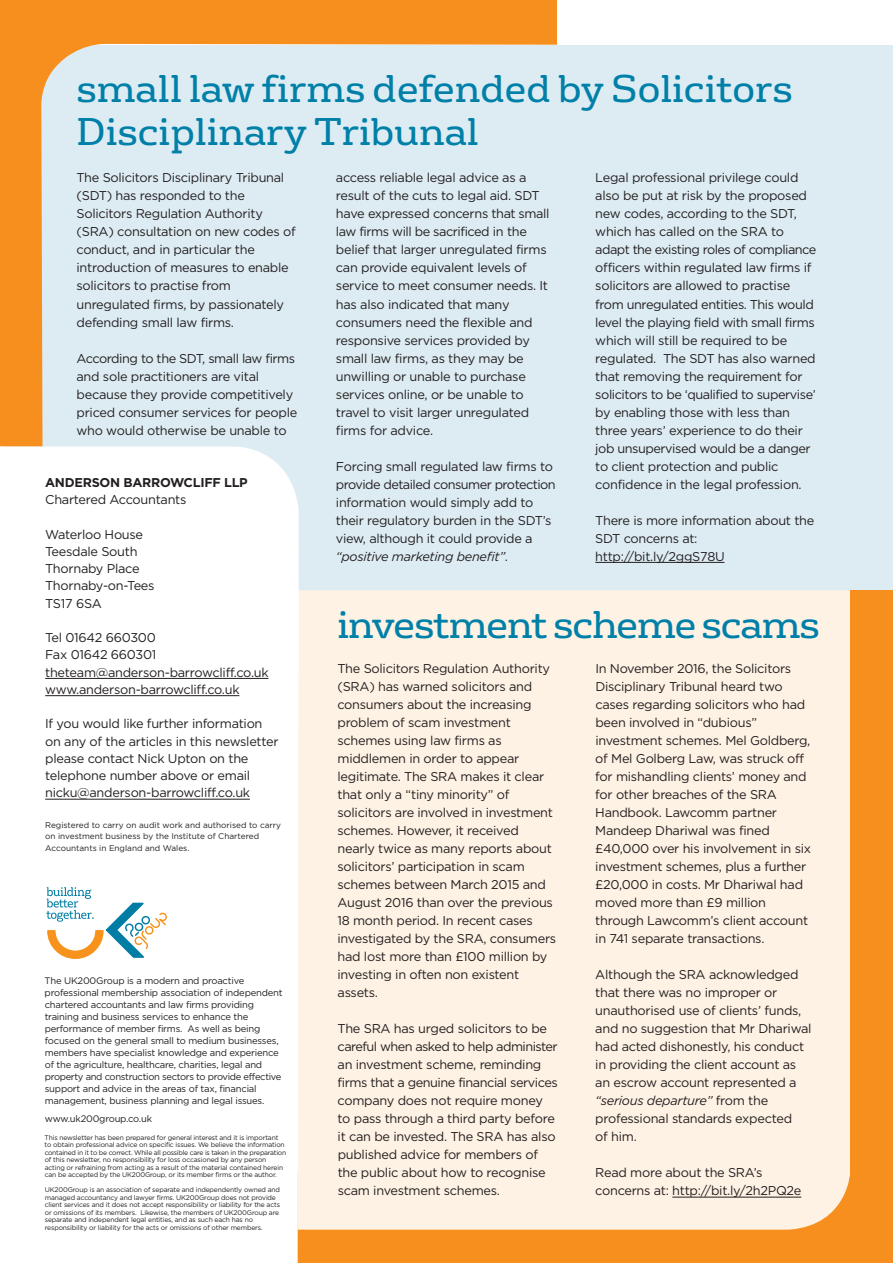
<style>
.page{position:relative;width:893px;height:1263px;background:#fff}
.page>*{position:absolute;margin:0;border:0;box-sizing:border-box;transform-origin:0 0}
.t1{font:37.5px/43.5px "FS Rufus";color:#0080a8}
.t2{font:37.5px "FS Rufus";letter-spacing:-.03em;color:#0080a8}
.t3{font:12.75px/18px "Gotham";letter-spacing:-.02em;color:#231f20}
.t4{font:700 12.75px "Gotham";letter-spacing:-.02em;color:#231f20}
.t5{font:9.45px/12px "Gotham";letter-spacing:-.02em;color:#231f20}
.t6{font:8.25px/11.2px "Gotham";color:#231f20}
.t7{font:6.75px/7.5px "Gotham";letter-spacing:-.02em;color:#231f20}
.s1{font-style:italic}
</style>
<div class="page">
<div style="left:5px;top:45px;width:888px;height:575px;background:#ddecf3"></div>
<hr style="left:595px;top:562px;width:129px;height:1px;background:#231f20">
<div style="left:298px;top:1172px;width:595px;height:91px;background:#f68f1e"></div>
<div style="left:338px;top:590px;width:512px;height:639px;background:#fef2e4"></div>
<hr style="left:672px;top:1197px;width:129px;height:1px;background:#231f20">
<div style="left:850px;top:590px;width:43px;height:673px;background:#f68f1e"></div>
<svg style="left:0;top:446px;width:338px;height:817px"></svg>
<div style="left:35px;top:873px;width:144px;height:94px;background:#fff"></div>
<svg style="left:46px;top:887px;width:121px;height:72px"></svg>
<svg style="left:0;top:0;width:557px;height:446px"></svg>
<hr style="left:45px;top:678px;width:223px;height:1px;background:#231f20">
<hr style="left:45px;top:695px;width:194px;height:1px;background:#231f20">
<hr style="left:45px;top:799px;width:205px;height:1px;background:#231f20">
<h1 class="t1" style="left:77px;top:71px;width:718px">small law firms defended by Solicitors<br>Disciplinary Tribunal</h1>
<p class="t3" style="left:595px;top:170px;width:222px">Legal professional privilege could also be put at risk by the proposed new codes, according to the SDT, which has called on the SRA to adapt the existing roles of compliance officers within regulated law firms if solicitors are allowed to practise from unregulated entities. This would level the playing field with small firms which will still be required to be regulated. The SDT has also warned that removing the requirement for solicitors to be ‘qualified to supervise’ by enabling those with less than three years’ experience to do their job unsupervised would be a danger to client protection and public confidence in the legal profession.</p>
<p class="t3" style="left:595px;top:512px;width:221px">There is more information about the<br>SDT concerns at: http://bit.ly/2ggS78U</p>
<p class="t3" style="left:77px;top:170px;width:221px">The Solicitors Disciplinary Tribunal (SDT) has responded to the<br>Solicitors Regulation Authority (SRA) consultation on new codes of conduct, and in particular the introduction of measures to enable solicitors to practise from unregulated firms, by passionately defending small law firms.</p>
<p class="t3" style="left:77px;top:350px;width:222px">According to the SDT, small law firms and sole practitioners are vital because they provide competitively priced consumer services for people who would otherwise be unable to</p>
<p class="t3" style="left:336px;top:170px;width:215px">access reliable legal advice as a result of the cuts to legal aid. SDT have expressed concerns that small law firms will be sacrificed in the belief that larger unregulated firms can provide equivalent levels of service to meet consumer needs. It has also indicated that many consumers need the flexible and responsive services provided by small law firms, as they may be unwilling or unable to purchase services online, or be unable to travel to visit larger unregulated firms for advice.</p>
<p class="t3" style="left:336px;top:458px;width:221px">Forcing small regulated law firms to provide detailed consumer protection information would simply add to their regulatory burden in the SDT’s view, although it could provide a <span class="s1">“positive marketing benefit”</span>.</p>
<p class="t4" style="left:45px;top:478px;width:204px">ANDERSON BARROWCLIFF LLP</p>
<p class="t3" style="left:45px;top:492px;width:143px">Chartered Accountants</p>
<p class="t3" style="left:45px;top:526px;width:111px;line-height:17.2px">Waterloo House<br>Teesdale South<br>Thornaby Place<br>Thornaby-on-Tees<br>TS17 6SA</p>
<p class="t3" style="left:45px;top:630px;width:225px;line-height:17.2px">Tel 01642 660300<br>Fax 01642 660301 theteam@anderson-barrowcliff.co.uk www.anderson-barrowcliff.co.uk</p>
<p class="t3" style="left:45px;top:716px;width:235px;line-height:17.2px">If you would like further information on any of the articles in this newsletter please contact Nick Upton on the telephone number above or email nicku@anderson-barrowcliff.co.uk</p>
<p class="t6" style="left:45px;top:820px;width:237px">Registered to carry on audit work and authorised to carry on investment business by the Institute of Chartered<br>Accountants in England and Wales.</p>
<h1 class="t2" style="left:337px;top:611px;width:484px">investment scheme scams</h1>
<p class="t3" style="left:337px;top:661px;width:220px">The Solicitors Regulation Authority (SRA) has warned solicitors and consumers about the increasing problem of scam investment schemes using law firms as middlemen in order to appear legitimate. The SRA makes it clear that only a “tiny minority” of solicitors are involved in investment schemes. However, it received nearly twice as many reports about solicitors’ participation in scam schemes between March 2015 and<br>August 2016 than over the previous<br>18 month period. In recent cases investigated by the SRA, consumers had lost more than £100 million by investing in often non existent assets.</p>
<p class="t3" style="left:338px;top:1021px;width:222px">The SRA has urged solicitors to be careful when asked to help administer an investment scheme, reminding firms that a genuine financial services company does not require money to pass through a third party before it can be invested. The SRA has also published advice for members of the public about how to recognise scam investment schemes.</p>
<p class="t3" style="left:595px;top:661px;width:217px">In November 2016, the Solicitors<br>Disciplinary Tribunal heard two cases regarding solicitors who had been involved in “dubious” investment schemes. Mel Goldberg, of Mel Golberg Law, was struck off for mishandling clients’ money and for other breaches of the SRA<br>Handbook. Lawcomm partner<br>Mandeep Dhariwal was fined £40,000 over his involvement in six investment schemes, plus a further £20,000 in costs. Mr Dhariwal had moved more than £9 million through Lawcomm’s client account in 741 separate transactions.</p>
<p class="t3" style="left:595px;top:967px;width:218px">Although the SRA acknowledged that there was no improper or unauthorised use of clients’ funds, and no suggestion that Mr Dhariwal had acted dishonestly, his conduct in providing the client account as an escrow account represented a <span class="s1">“serious departure”</span> from the professional standards expected<br>of him.</p>
<p class="t3" style="left:595px;top:1165px;width:208px">Read more about the SRA’s concerns at: http://bit.ly/2h2PQ2e</p>
<p class="t5" style="left:45px;top:976px;width:240px">The UK200Group is a modern and proactive professional membership association of independent chartered accountants and law firms providing training and business services to enhance the performance of member firms. As well as being focused on the general small to medium businesses, members have specialist knowledge and experience of the agriculture, healthcare, charities, legal and property and construction sectors to provide effective support and advice in the areas of tax, financial management, business planning and legal issues.</p>
<p class="t5" style="left:45px;top:1113px;width:109px">www.uk200group.co.uk</p>
<p class="t7" style="left:45px;top:1134px;width:243px">This newsletter has been prepared for general interest and it is important to obtain professional advice on specific issues. We believe the information contained in it to be correct. While all possible care is taken in the preparation of this newsletter, no responsibility for loss occasioned by any person acting or refraining from acting as a result of the material contained herein can be accepted by the UK200Group, or its member firms or the author.</p>
<p class="t7" style="left:45px;top:1186px;width:237px">UK200Group is an association of separate and independently owned and managed accountancy and lawyer firms. UK200Group does not provide client services and it does not accept responsibility or liability for the acts or omissions of its members. Likewise, the members of UK200Group are separate and independent legal entities, and as such each has no responsibility or liability for the acts or omissions of other members.</p>
</div>
